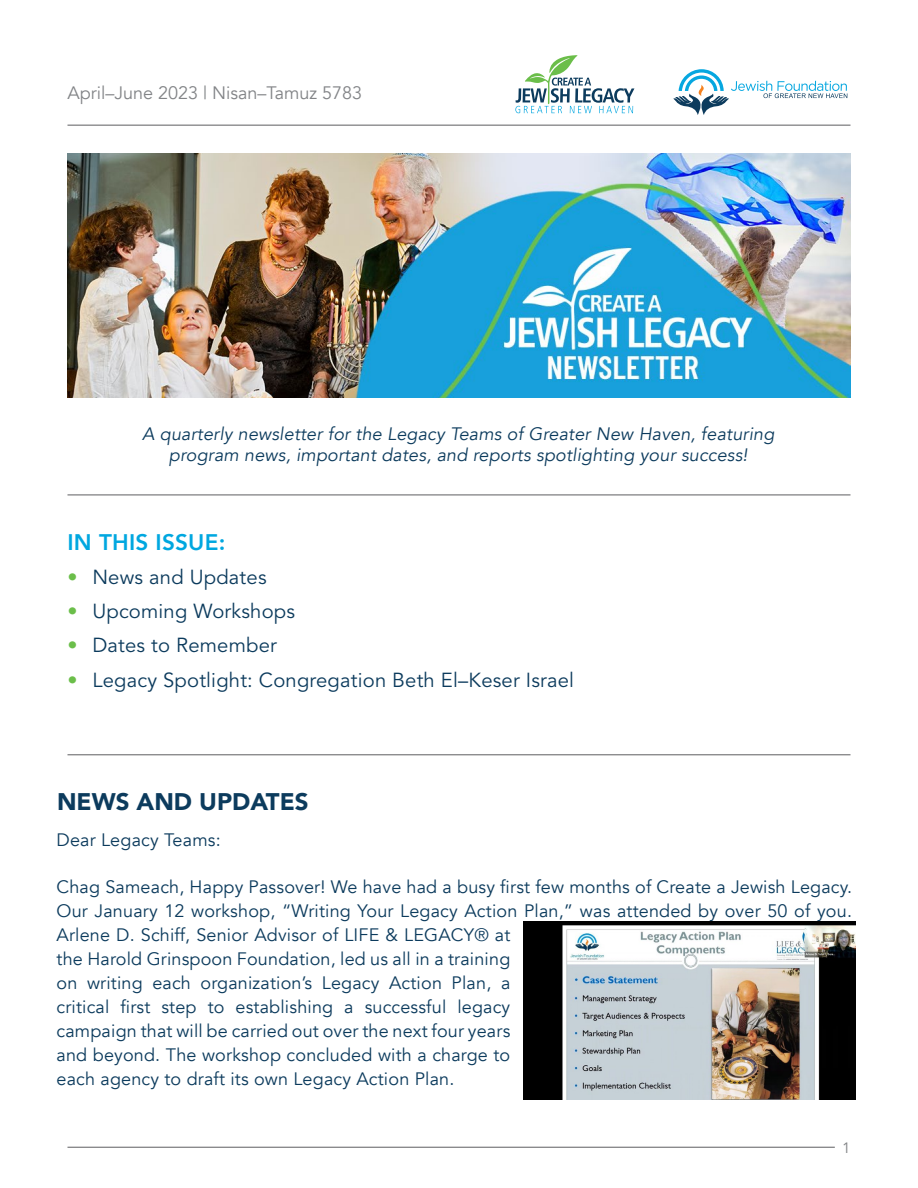
<style>
.page{position:relative;width:918px;height:1188px;background:#fff}
.page>*{position:absolute;margin:0;border:0;box-sizing:border-box;transform-origin:0 0}
.t1{font:900 24px "Avenir";color:#0c3b5d}
.t2{font:800 22.5px "Avenir";letter-spacing:.01em;color:#00a7e0}
.t3{font:20.25px "Avenir LT Std";letter-spacing:.01em;color:#0c3b5d}
.t4{font:18px/24px "Avenir";letter-spacing:.01em;color:#0c3b5d}
.t5{font:italic 18px/21.6px "Avenir";letter-spacing:.01em;color:#0c3b5d;text-align:center}
.t6{font:18px "Avenir";color:#828487}
.t7{font:15px "Avenir";color:#828487}
.s1{color:#6bbe4a}
</style>
<div class="page">
<hr style="left:68px;top:125px;width:782px;height:1px;background:#5d5d60">
<hr style="left:68px;top:1147px;width:767px;height:1px;background:#5d5d60">
<hr style="left:68px;top:495px;width:782px;height:1px;background:#5d5d60">
<hr style="left:68px;top:755px;width:782px;height:1px;background:#5d5d60">
<img style="left:68px;top:153px;width:782px;height:244px">
<svg style="left:515px;top:55px;width:119px;height:58px"></svg>
<svg style="left:673px;top:69px;width:174px;height:46px"></svg>
<img style="left:524px;top:922px;width:331px;height:177px">
<p class="t6" style="left:68px;top:82px;width:296px">April–June 2023 | Nisan–Tamuz 5783</p>
<p class="t5" style="left:142px;top:423px;width:634px">A quarterly newsletter for the Legacy Teams of Greater New Haven, featuring program news, important dates, and reports spotlighting your success!</p>
<p class="t2" style="left:68px;top:524px;width:159px">IN THIS ISSUE:</p>
<p class="t3" style="left:68px;top:565px;width:201px"><span class="s1">•</span> News and Updates</p>
<p class="t3" style="left:68px;top:600px;width:229px"><span class="s1">•</span> Upcoming Workshops</p>
<p class="t3" style="left:68px;top:634px;width:211px"><span class="s1">•</span> Dates to Remember</p>
<p class="t3" style="left:68px;top:668px;width:508px"><span class="s1">•</span> Legacy Spotlight: Congregation Beth El–Keser Israel</p>
<h1 class="t1" style="left:57px;top:781px;width:253px">NEWS AND UPDATES</h1>
<p class="t4" style="left:57px;top:828px;width:166px">Dear Legacy Teams:</p>
<p class="t4" style="left:57px;top:875px;width:797px">Chag Sameach, Happy Passover! We have had a busy first few months of Create a Jewish Legacy.<br>Our January 12 workshop, “Writing Your Legacy Action Plan,” was attended by over 50 of you.<br>Arlene D. Schiff, Senior Advisor of LIFE &amp; LEGACY® at<br>the Harold Grinspoon Foundation, led us all in a training<br>on writing each organization’s Legacy Action Plan, a<br>critical first step to establishing a successful legacy<br>campaign that will be carried out over the next four years<br>and beyond. The workshop concluded with a charge to<br>each agency to draft its own Legacy Action Plan.</p>
<p class="t7" style="left:842px;top:1139px;width:10px">1</p>
</div>
